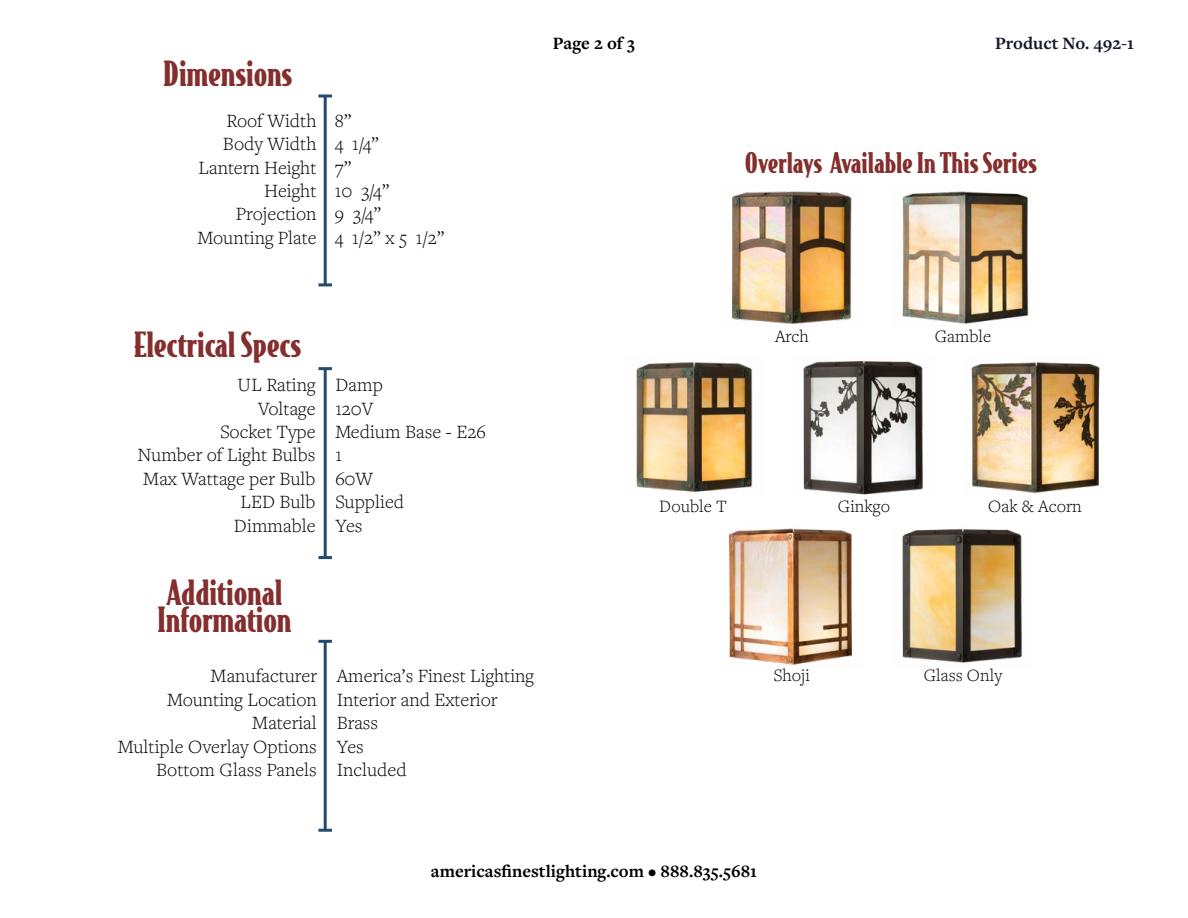
<style>
.page{position:relative;width:1188px;height:918px;background:#fff}
.page>*{position:absolute;margin:0;border:0;box-sizing:border-box;transform-origin:0 0}
.t1{font:900 33px/27px "Bodega Serif";color:#842e2e}
.t2{font:900 27px "Bodega Serif";color:#842e2e}
.t3{font:300 19.5px/23.4px "Freight Text Pro";color:#000}
.t4{font:700 18px "Freight Text Pro";color:#000}
.t5{font:300 18px "Freight Text Pro";color:#000}
.t6{font:700 18px "Freight Text Pro";color:#131a2d}
</style>
<div class="page">
<hr style="left:324px;top:96px;width:3px;height:189px;background:#224b6f">
<svg style="left:318px;top:94px;width:14px;height:4px"></svg>
<hr style="left:318px;top:283px;width:14px;height:3px;background:#224b6f">
<hr style="left:324px;top:369px;width:3px;height:189px;background:#224b6f">
<hr style="left:318px;top:367px;width:14px;height:3px;background:#224b6f">
<hr style="left:318px;top:556px;width:14px;height:3px;background:#224b6f">
<hr style="left:324px;top:641px;width:3px;height:189px;background:#224b6f">
<hr style="left:318px;top:640px;width:14px;height:3px;background:#224b6f">
<hr style="left:318px;top:829px;width:14px;height:3px;background:#224b6f">
<img style="left:636px;top:362px;width:117px;height:130px">
<img style="left:902px;top:528px;width:121px;height:135px">
<img style="left:728px;top:528px;width:124px;height:137px">
<img style="left:971px;top:362px;width:129px;height:132px">
<img style="left:803px;top:361px;width:121px;height:134px">
<img style="left:902px;top:191px;width:127px;height:133px">
<img style="left:732px;top:191px;width:120px;height:133px">
<h1 class="t1" style="left:164px;top:58px;width:130px">Dimensions</h1>
<p class="t3" style="left:198px;top:108px;width:120px;text-align:right">Roof Width<br>Body Width<br>Lantern Height<br>Height<br>Projection<br>Mounting Plate</p>
<p class="t3" style="left:335px;top:108px;width:111px">8”<br>4 1/4”<br>7”<br>10 3/4”<br>9 3/4”<br>4 1/2” x 5 1/2”</p>
<p class="t4" style="left:553px;top:31px;width:84px">Page 2 of 3</p>
<p class="t6" style="left:995px;top:31px;width:140px">Product No. 492-1</p>
<h2 class="t2" style="left:745px;top:144px;width:294px">Overlays Available In This Series</h2>
<h1 class="t1" style="left:134px;top:329px;width:169px">Electrical Specs</h1>
<p class="t3" style="left:138px;top:373px;width:179px;text-align:right">UL Rating<br>Voltage<br>Socket Type<br>Number of Light Bulbs<br>Max Wattage per Bulb<br>LED Bulb<br>Dimmable</p>
<p class="t3" style="left:335px;top:373px;width:152px">Damp<br>120V<br>Medium Base - E26<br>1<br>60W<br>Supplied<br>Yes</p>
<h1 class="t1" style="left:157px;top:577px;width:136px">Additional<br>Information</h1>
<p class="t3" style="left:118px;top:664px;width:201px;text-align:right">Manufacturer<br>Mounting Location<br>Material<br>Multiple Overlay Options<br>Bottom Glass Panels</p>
<p class="t3" style="left:337px;top:664px;width:199px">America’s Finest Lighting<br>Interior and Exterior<br>Brass<br>Yes<br>Included</p>
<p class="t5" style="left:775px;top:324px;width:35px">Arch</p>
<p class="t5" style="left:935px;top:324px;width:58px">Gamble</p>
<p class="t5" style="left:659px;top:494px;width:69px">Double T</p>
<p class="t5" style="left:838px;top:494px;width:54px">Ginkgo</p>
<p class="t5" style="left:988px;top:494px;width:95px">Oak &amp; Acorn</p>
<p class="t5" style="left:774px;top:663px;width:38px">Shoji</p>
<p class="t5" style="left:924px;top:663px;width:80px">Glass Only</p>
<p class="t4" style="left:431px;top:859px;width:328px">americasfinestlighting.com • 888.835.5681</p>
</div>
